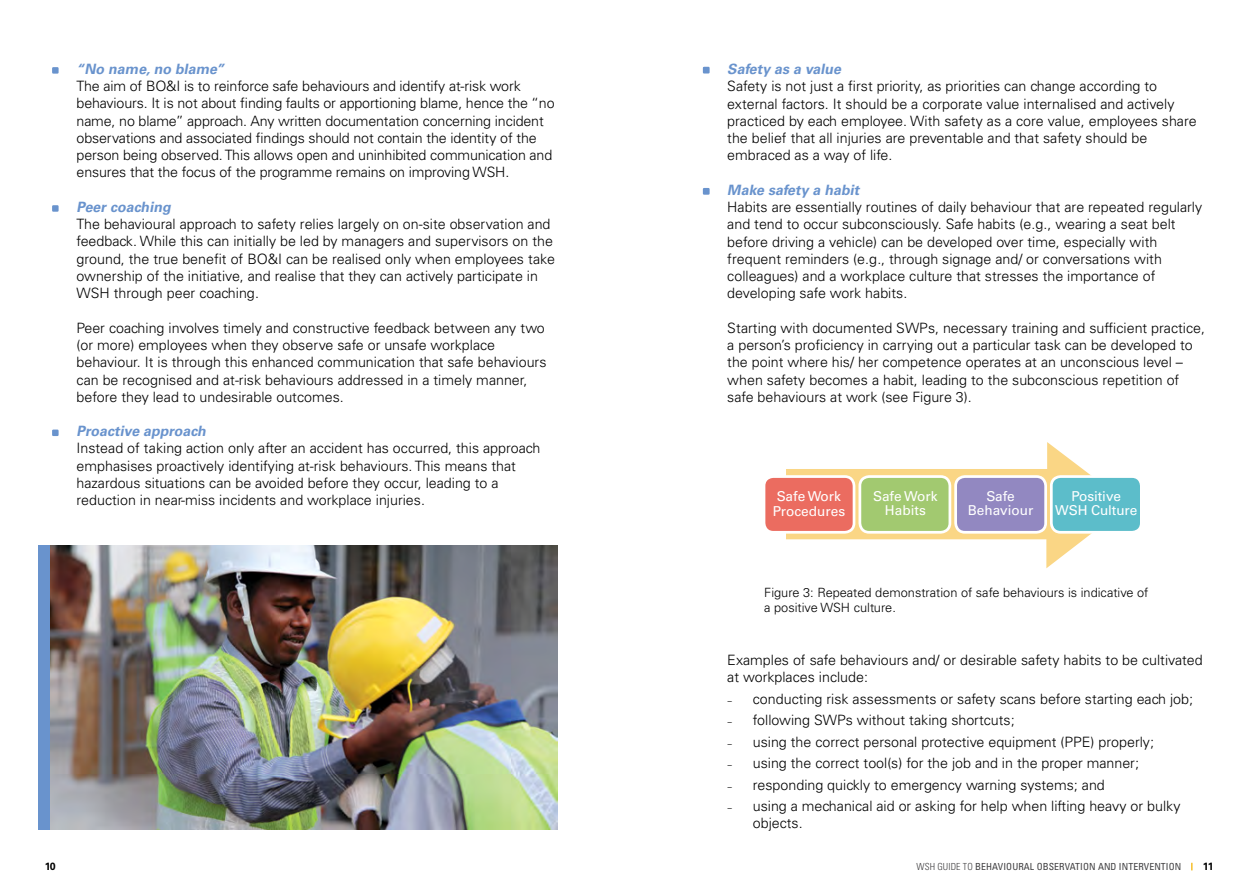
<style>
.page{position:relative;width:1259px;height:893px;background:#fff}
.page>*{position:absolute;margin:0;border:0;box-sizing:border-box;transform-origin:0 0}
.t1{font:300 14.25px/17.2px "Univers LT Std";color:#000}
.t2{font:italic 700 14.25px "Univers LT Std";color:#6993cd}
.t3{font:13.65px/14.1px "Univers LT Std";color:#fff;text-align:center}
.t4{font:300 12.75px/15.3px "Univers LT Std";color:#000}
.t5{font:700 10.5px "Univers LT Std";color:#000}
.t6{font:condensed 9.75px "Univers LT Std";letter-spacing:.01em;color:#414042}
.s1{font-family:"Adobe Arabic";font-weight:400}
.s2{font-weight:300}
</style>
<div class="page">
<div style="left:38px;top:545px;width:518px;height:284px;background:#6993cd"></div>
<img style="left:50px;top:545px;width:507px;height:284px">
<svg style="left:786px;top:442px;width:305px;height:126px"></svg>
<div style="left:764px;top:477px;width:90px;height:55px;background:#eb6c60;border-radius:9px"></div>
<div style="left:762px;top:475px;width:93px;height:59px;border:3px solid #fff;border-radius:9px"></div>
<div style="left:860px;top:477px;width:90px;height:55px;background:#a2c970;border-radius:9px"></div>
<div style="left:858px;top:475px;width:93px;height:59px;border:3px solid #fff;border-radius:9px"></div>
<div style="left:955px;top:477px;width:90px;height:55px;background:#9288c1;border-radius:9px"></div>
<div style="left:954px;top:475px;width:93px;height:59px;border:3px solid #fff;border-radius:9px"></div>
<div style="left:1051px;top:477px;width:90px;height:55px;background:#5cbdca;border-radius:9px"></div>
<div style="left:1050px;top:475px;width:92px;height:59px;border:3px solid #fff;border-radius:9px"></div>
<div style="left:703px;top:67px;width:6px;height:7px;background:#6993cd"></div>
<div style="left:703px;top:188px;width:6px;height:7px;background:#6993cd"></div>
<div style="left:52px;top:67px;width:7px;height:7px;background:#6993cd"></div>
<div style="left:52px;top:205px;width:7px;height:7px;background:#6993cd"></div>
<div style="left:52px;top:430px;width:7px;height:6px;background:#6993cd"></div>
<p class="t2" style="left:77px;top:61px;width:152px">“No name,no blame”</p>
<p class="t1" style="left:77px;top:78px;width:479px">The aim of BO&amp;I is to reinforce safe behaviours and identify at-risk work behaviours. It is not about finding faults or apportioning blame, hence the “no name, no blame” approach. Any written documentation concerning incident observations and associated findings should not contain the identity of the person being observed. This allows open and uninhibited communication and ensures that the focus of the programme remains on improving WSH.</p>
<p class="t2" style="left:77px;top:199px;width:99px">Peer coaching</p>
<p class="t1" style="left:77px;top:216px;width:480px">The behavioural approach to safety relies largely on on-site observation and feedback. While this can initially be led by managers and supervisors on the ground, the true benefit of BO&amp;I can be realised only when employees take ownership of the initiative, and realise that they can actively participate in WSH through peer coaching.</p>
<p class="t1" style="left:77px;top:319px;width:471px">Peer coaching involves timely and constructive feedback between any two (or more) employees when they observe safe or unsafe workplace behaviour. It is through this enhanced communication that safe behaviours can be recognised and at-risk behaviours addressed in a timely manner, before they lead to undesirable outcomes.</p>
<p class="t2" style="left:77px;top:423px;width:134px">Proactive approach</p>
<p class="t1" style="left:77px;top:440px;width:465px">Instead of taking action only after an accident has occurred, this approach emphasises proactively identifying at-risk behaviours. This means that hazardous situations can be avoided before they occur, leading to a reduction in near-miss incidents and workplace injuries.</p>
<p class="t2" style="left:727px;top:61px;width:118px">Safety as a value</p>
<p class="t1" style="left:727px;top:78px;width:471px">Safety is not just a first priority, as priorities can change according to external factors. It should be a corporate value internalised and actively practiced by each employee. With safety as a core value, employees share the belief that all injuries are preventable and that safety should be embraced as a way of life.</p>
<p class="t2" style="left:727px;top:181px;width:136px">Make safety a habit</p>
<p class="t1" style="left:727px;top:198px;width:476px">Habits are essentially routines of daily behaviour that are repeated regularly and tend to occur subconsciously. Safe habits (e.g., wearing a seat belt before driving a vehicle) can be developed over time, especially with frequent reminders (e.g., through signage and/ or conversations with colleagues) and a workplace culture that stresses the importance of developing safe work habits.</p>
<p class="t1" style="left:727px;top:319px;width:479px">Starting with documented SWPs, necessary training and sufficient practice, a person’s proficiency in carrying out a particular task can be developed to the point where his/ her competence operates at an unconscious level – when safety becomes a habit, leading to the subconscious repetition of safe behaviours at work (see Figure 3).</p>
<p class="t3" style="left:772px;top:490px;width:74px;text-align:left">Safe Work<br>Procedures</p>
<p class="t3" style="left:873px;top:489px;width:66px">Safe Work<br>Habits</p>
<p class="t3" style="left:967px;top:489px;width:67px">Safe<br>Behaviour</p>
<p class="t3" style="left:1055px;top:489px;width:83px">Positive<br>WSH Culture</p>
<p class="t4" style="left:764px;top:584px;width:386px">Figure 3: Repeated demonstration of safe behaviours is indicative of a positive WSH culture.</p>
<p class="t1" style="left:727px;top:651px;width:477px">Examples of safe behaviours and/ or desirable safety habits to be cultivated at workplaces include:</p>
<p class="t1" style="left:727px;top:690px;width:467px"><span class="s1">–</span> conducting risk assessments or safety scans before starting each job;</p>
<p class="t1" style="left:727px;top:711px;width:289px"><span class="s1">–</span> following SWPs without taking shortcuts;</p>
<p class="t1" style="left:727px;top:733px;width:428px"><span class="s1">–</span> using the correct personal protective equipment (PPE) properly;</p>
<p class="t1" style="left:727px;top:754px;width:413px"><span class="s1">–</span> using the correct tool(s) for the job and in the proper manner;</p>
<p class="t1" style="left:727px;top:776px;width:379px"><span class="s1">–</span> responding quickly to emergency warning systems; and</p>
<p class="t1" style="left:753px;top:797px;width:429px;text-indent:-26px"><span class="s1">–</span> using a mechanical aid or asking for help when lifting heavy or bulky objects.</p>
<p class="t5" style="left:45px;top:860px;width:13px">10</p>
<p class="t6" style="left:916px;top:860px;width:266px"><span class="s2">WSH GUIDE To</span> BEHAVIOURAL OBSERVATION AND I NTERVENTION</p>
<p class="t5" style="left:1202px;top:860px;width:12px">11</p>
</div>
